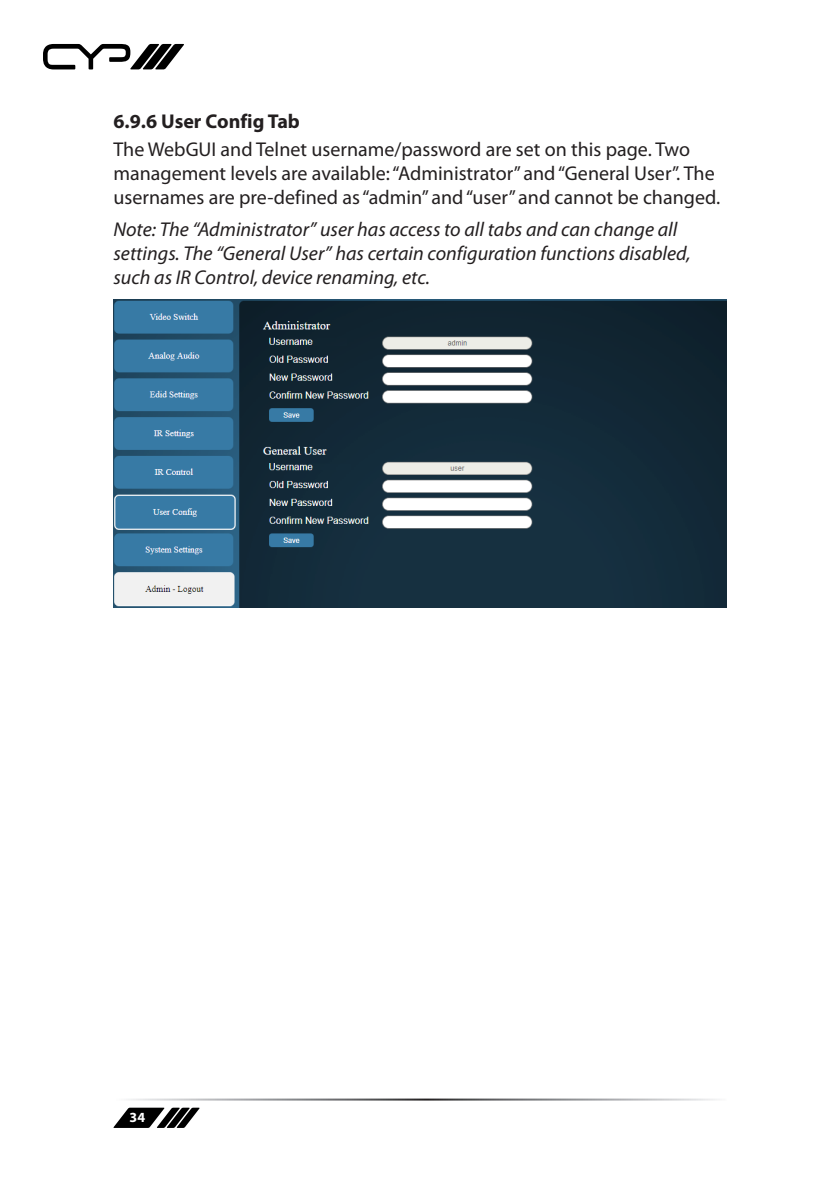
<style>
.page{position:relative;width:840px;height:1191px;background:#fff}
.page>*{position:absolute;margin:0;border:0;box-sizing:border-box;transform-origin:0 0}
.Paragraph{font:20px/24px "Myriad Pro";color:#231f20}
.Paragraph_-_Note_Ita{font:italic 20px/24px "Myriad Pro";color:#231f20}
.Sub_Sub_Header{font:700 20px "Myriad Pro";color:#231f20}
.t1{font:700 14px "Myriad Pro";color:#fff}
</style>
<div class="page">
<svg style="left:113px;top:1107px;width:86px;height:21px"></svg>
<svg style="left:43px;top:44px;width:141px;height:25px"></svg>
<img style="left:113px;top:300px;width:613px;height:307px">
<p class="Sub_Sub_Header" style="left:113px;top:109px;width:188px">6.9.6 User Config Tab</p>
<p class="Paragraph" style="left:113px;top:137px;width:608px">The WebGUI and Telnet username/password are set on this page. Two management levels are available: “Administrator” and “General User”. The usernames are pre-defined as “admin” and “user” and cannot be changed.</p>
<p class="Paragraph_-_Note_Ita" style="left:113px;top:217px;width:578px">Note: The “Administrator” user has access to all tabs and can change all settings. The “General User” has certain configuration functions disabled, such as IR Control, device renaming, etc.</p>
<p class="t1" style="left:130px;top:1108px;width:17px">34</p>
</div>
